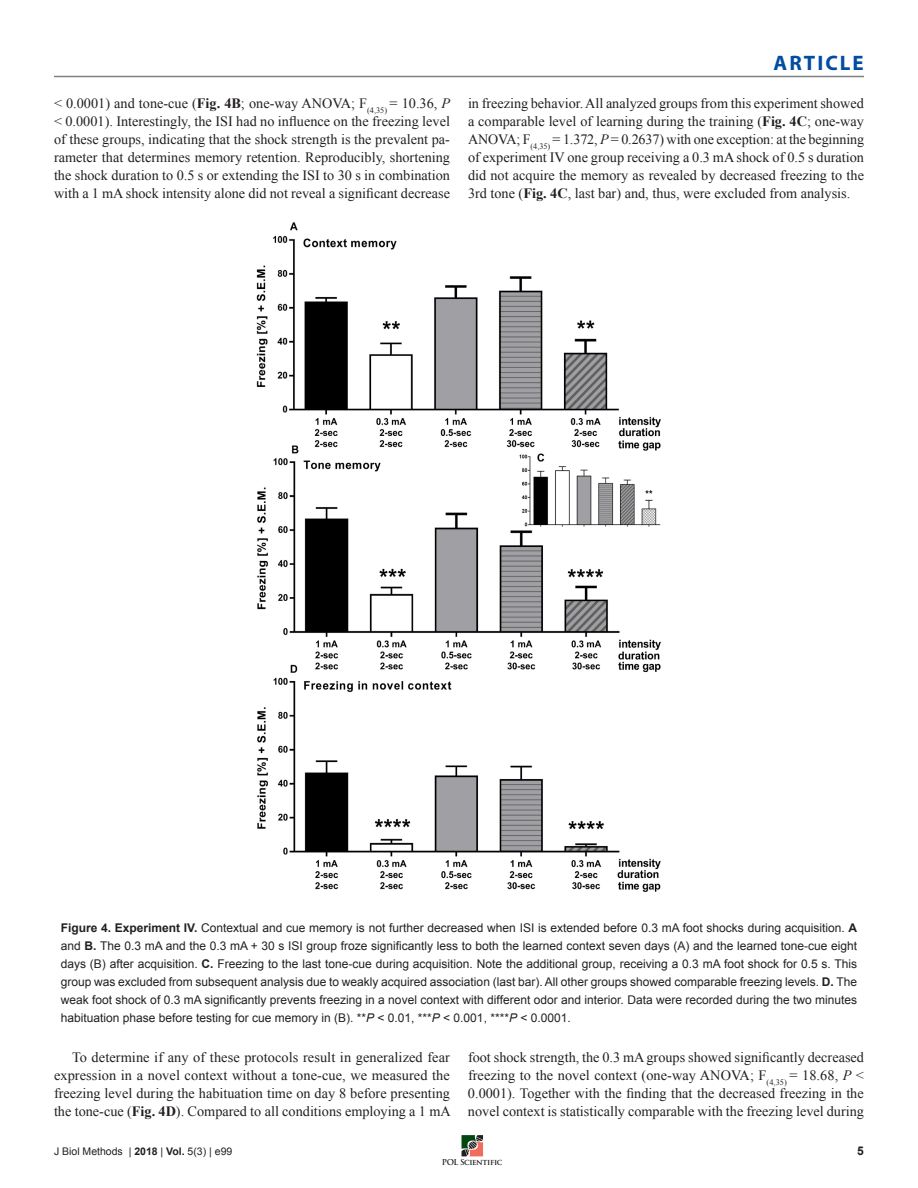
<style>
.page{position:relative;width:918px;height:1188px;background:#fff}
.page>*{position:absolute;margin:0;border:0;box-sizing:border-box;transform-origin:0 0}
.t1{font:700 21px "Myriad Pro";letter-spacing:.095em;color:#014da2}
.Body{font:14.25px/18px "Times New Roman";color:#231f20;text-align:justify}
.Figure_Legend_-_Span{font:12px/18px "Arial";color:#231f20;text-align:justify}
.t2{font:700 12px "Arial";color:#231f20}
.t3{font:10.5px "Arial";color:#231f20}
.t4{font:700 7.95px "Trajan Pro";letter-spacing:-.05em;color:#231f20}
.s1{font-weight:700}
.s2{font-style:italic}
</style>
<div class="page">
<svg style="left:462px;top:1135px;width:21px;height:21px"></svg>
<hr style="left:54px;top:76px;width:810px;height:1px;background:#808285">
<img style="left:256px;top:222px;width:405px;height:670px">
<h1 class="t1" style="left:774px;top:49px;width:92px">ARTICLE</h1>
<p class="Body" style="left:54px;top:94px;width:398px">&lt; 0.0001) and tone-cue (<span class="s1">Fig. 4B</span>; one-way ANOVA; F<sub>(4,35)</sub> = 10.36, <span class="s2">P </span>&lt; 0.0001). Interestingly, the ISI had no influence on the freezing level of these groups, indicating that the shock strength is the prevalent pa&shy;rameter that determines memory retention. Reproducibly, shortening the shock duration to 0.5 s or extending the ISI to 30 s in combination with a 1 mA shock intensity alone did not reveal a significant decrease</p>
<p class="Body" style="left:468px;top:94px;width:398px">in freezing behavior. All analyzed groups from this experiment showed a comparable level of learning during the training (<span class="s1">Fig. 4C</span>; one-way ANOVA; F<sub>(4,35)</sub> = 1.372, <span class="s2">P</span> = 0.2637) with one exception: at the beginning of experiment IV one group receiving a 0.3 mA shock of 0.5 s duration did not acquire the memory as revealed by decreased freezing to the 3rd tone (<span class="s1">Fig. 4C</span>, last bar) and, thus, were excluded from analysis.</p>
<p class="Figure_Legend_-_Span" style="left:61px;top:918px;width:798px"><span class="s1">Figure 4. Experiment IV.</span> Contextual and cue memory is not further decreased when ISI is extended before 0.3 mA foot shocks during acquisition. <span class="s1">A </span>and <span class="s1">B.</span> The 0.3 mA and the 0.3 mA + 30 s ISI group froze significantly less to both the learned context seven days (A) and the learned tone-cue eight days (B) after acquisition. <span class="s1">C.</span> Freezing to the last tone-cue during acquisition. Note the additional group, receiving a 0.3 mA foot shock for 0.5 s. This group was excluded from subsequent analysis due to weakly acquired association (last bar). All other groups showed comparable freezing levels. <span class="s1">D.</span> The weak foot shock of 0.3 mA significantly prevents freezing in a novel context with different odor and interior. Data were recorded during the two minutes habituation phase before testing for cue memory in (B). **<span class="s2">P</span> &lt; 0.01, ***<span class="s2">P</span> &lt; 0.001, ****<span class="s2">P</span> &lt; 0.0001.</p>
<p class="Body" style="left:54px;top:1048px;width:398px;text-indent:18px">To determine if any of these protocols result in generalized fear expression in a novel context without a tone-cue, we measured the freezing level during the habituation time on day 8 before presenting the tone-cue (<span class="s1">Fig. 4D</span>). Compared to all conditions employing a 1 mA</p>
<p class="Body" style="left:468px;top:1048px;width:398px">foot shock strength, the 0.3 mA groups showed significantly decreased freezing to the novel context (one-way ANOVA; F<sub>(4,35)</sub> = 18.68, <span class="s2">P</span> &lt; 0.0001). Together with the finding that the decreased freezing in the novel context is statistically comparable with the freezing level during</p>
<p class="t3" style="left:54px;top:1144px;width:180px">J Biol Methods | <span class="s1">2018</span> | <span class="s1">Vol.</span> 5(3) | e99</p>
<p class="t2" style="left:857px;top:1143px;width:8px">5</p>
<p class="t4" style="left:442px;top:1158px;width:62px">POL Scientific</p>
</div>
